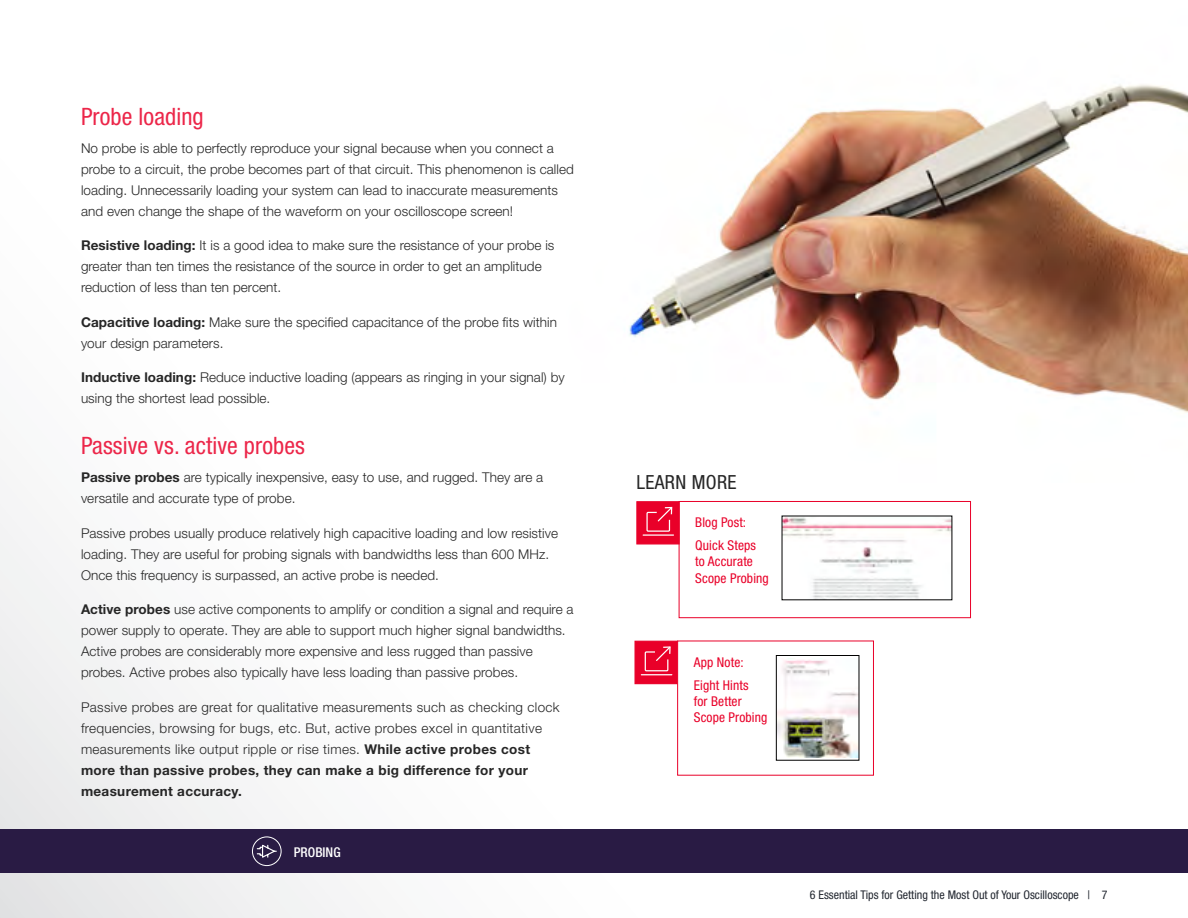
<style>
.page{position:relative;width:1188px;height:918px;background:#fff}
.page>*{position:absolute;margin:0;border:0;box-sizing:border-box;transform-origin:0 0}
.t1{font:condensed 24px "Helvetica Neue LT Std";letter-spacing:.005em;color:#ec2649}
.t2{font:condensed 19.5px "Helvetica Neue LT Std";letter-spacing:.02em;color:#262626}
.t3{font:300 13.5px/21px "Helvetica Neue LT Std";letter-spacing:.005em;color:#262626}
.t4{font:300 13.5px/21px "Helvetica Neue LT Std";letter-spacing:.025em;color:#262626}
.t5{font:condensed 13.5px/23px "Helvetica Neue LT Std";letter-spacing:.01em;color:#e90029}
.t6{font:500 condensed 13.5px "Helvetica Neue LT Std";color:#fff}
.t7{font:condensed 12px "Helvetica Neue LT Std";color:#222730}
.s1{font-weight:700}
</style>
<div class="page">
<div style="left:0;top:0;width:1188px;height:918px;background:linear-gradient(to right,#fafafa,#fff)"></div>
<img style="left:552px;top:0;width:636px;height:483px">
<div style="left:634px;top:641px;width:44px;height:43px;background:#e90029;border:1px solid #e90029"></div>
<hr style="left:641px;top:674px;width:31px;height:1px;background:#fff">
<svg style="left:644px;top:646px;width:27px;height:26px"></svg>
<div style="left:677px;top:641px;width:197px;height:135px;background:#fff;border:1px solid #e90029"></div>
<img style="left:778px;top:658px;width:79px;height:100px">
<div style="left:776px;top:655px;width:83px;height:105px;border:1px solid #000"></div>
<div style="left:679px;top:501px;width:292px;height:117px;background:#fff;border:1px solid #e90029"></div>
<div style="left:636px;top:501px;width:44px;height:44px;background:#e90029;border:1px solid #e90029"></div>
<hr style="left:643px;top:534px;width:30px;height:2px;background:#fff">
<svg style="left:646px;top:506px;width:27px;height:26px"></svg>
<img style="left:784px;top:518px;width:166px;height:80px">
<div style="left:0;top:830px;width:1188px;height:43px;background:#291b44"></div>
<div style="left:252px;top:836px;width:30px;height:30px;border:1px solid #fff;border-radius:50%"></div>
<svg style="left:256px;top:844px;width:21px;height:14px"></svg>
<h1 class="t1" style="left:81px;top:103px;width:124px">Probe loading</h1>
<p class="t3" style="left:81px;top:137px;width:494px">No probe is able to perfectly reproduce your signal because when you connect a probe to a circuit, the probe becomes part of that circuit. This phenomenon is called loading. Unnecessarily loading your system can lead to inaccurate measurements and even change the shape of the waveform on your oscilloscope screen!</p>
<p class="t3" style="left:81px;top:235px;width:475px"><span class="s1">Resistive loading:</span> It is a good idea to make sure the resistance of your probe is greater than ten times the resistance of the source in order to get an amplitude reduction of less than ten percent.</p>
<p class="t3" style="left:81px;top:311px;width:477px"><span class="s1">Capacitive loading:</span> Make sure the specified capacitance of the probe fits within your design parameters.</p>
<p class="t3" style="left:81px;top:367px;width:485px"><span class="s1">Inductive loading:</span> Reduce inductive loading (appears as ringing in your signal) by using the shortest lead possible.</p>
<h1 class="t1" style="left:81px;top:432px;width:225px">Passive vs. active probes</h1>
<p class="t3" style="left:81px;top:467px;width:464px"><span class="s1">Passive probes</span> are typically inexpensive, easy to use, and rugged. They are a versatile and accurate type of probe.</p>
<p class="t3" style="left:81px;top:522px;width:479px">Passive probes usually produce relatively high capacitive loading and low resistive loading. They are useful for probing signals with bandwidths less than 600 MHz.<br>Once this frequency is surpassed, an active probe is needed.</p>
<p class="t3" style="left:81px;top:599px;width:494px"><span class="s1">Active probes</span> use active components to amplify or condition a signal and require a power supply to operate. They are able to support much higher signal bandwidths.<br>Active probes are considerably more expensive and less rugged than passive probes. Active probes also typically have less loading than passive probes.</p>
<p class="t4" style="left:81px;top:696px;width:480px">Passive probes are great for qualitative measurements such as checking clock frequencies, browsing for bugs, etc. But, active probes excel in quantitative measurements like output ripple or rise times. <span class="s1">While active probes cost more than passive probes, they can make a big difference for your measurement accuracy.</span></p>
<p class="t6" style="left:294px;top:844px;width:48px">PROBING</p>
<h2 class="t2" style="left:636px;top:471px;width:102px">LEARN MORE</h2>
<p class="t5" style="left:695px;top:511px;width:62px">Blog Post:<br>Quick Steps</p>
<p class="t5" style="left:695px;top:554px;width:75px;line-height:16.2px">to Accurate<br>Scope Probing</p>
<p class="t5" style="left:694px;top:650px;width:56px">App Note:<br>Eight Hints</p>
<p class="t5" style="left:694px;top:693px;width:75px;line-height:16.2px">for Better<br>Scope Probing</p>
<p class="t7" style="left:810px;top:888px;width:299px">6 Essential Tips for Getting the Most Out of Your Oscilloscope | 7</p>
</div>
